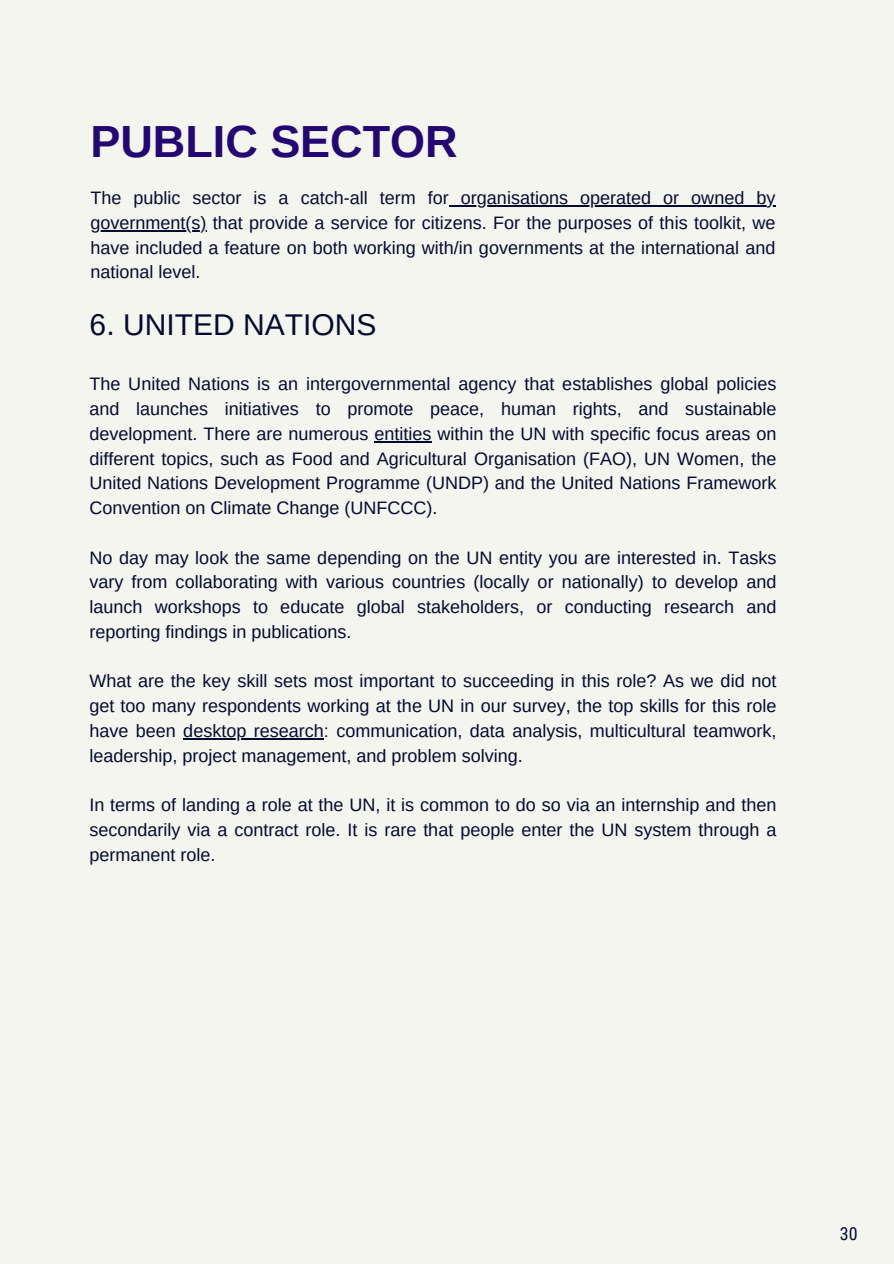
<style>
.page{position:relative;width:894px;height:1264px;background:#fff}
.page>*{position:absolute;margin:0;border:0;box-sizing:border-box;transform-origin:0 0}
.t1{font:700 45px "Arimo";color:#230871}
.t2{font:30px "Arimo";color:#050a30}
.t3{font:18px/24.8px "Arimo";color:#050a30;text-align:justify}
.t4{font:18px "Roboto Condensed";color:#050a30}
</style>
<div class="page">
<div style="left:0;top:0;width:893px;height:1263px;background:#f5f5ef"></div>
<hr style="left:449px;top:205px;width:326px;height:1px;background:#050a30">
<hr style="left:90px;top:230px;width:116px;height:1px;background:#050a30">
<hr style="left:374px;top:441px;width:57px;height:1px;background:#050a30">
<hr style="left:183px;top:738px;width:141px;height:1px;background:#050a30">
<p class="t1" style="left:90px;top:116px;width:369px">PUBLIC SECTOR</p>
<h1 class="t3" style="left:90px;top:185px;width:360px">The public sector is a catch-all term for</h1>
<p class="t3" style="left:461px;top:185px;width:316px">organisations operated or owned by</p>
<h2 class="t3" style="left:90px;top:210px;width:686px">government(s) that provide a service for citizens. For the purposes of this toolkit, we have included a feature on both working with/in governments at the international and national level.</h2>
<h2 class="t2" style="left:90px;top:308px;width:288px">6. UNITED NATIONS</h2>
<p class="t3" style="left:89px;top:371px;width:688px">The United Nations is an intergovernmental agency that establishes global policies and launches initiatives to promote peace, human rights, and sustainable development. There are numerous entities within the UN with specific focus areas on different topics, such as Food and Agricultural Organisation (FAO), UN Women, the United Nations Development Programme (UNDP) and the United Nations Framework Convention on Climate Change (UNFCCC).</p>
<p class="t3" style="left:89px;top:545px;width:688px">No day may look the same depending on the UN entity you are interested in. Tasks vary from collaborating with various countries (locally or nationally) to develop and launch workshops to educate global stakeholders, or conducting research and reporting findings in publications.</p>
<p class="t3" style="left:89px;top:668px;width:688px">What are the key skill sets most important to succeeding in this role? As we did not get too many respondents working at the UN in our survey, the top skills for this role have been desktop research: communication, data analysis, multicultural teamwork,</p>
<p class="t3" style="left:89px;top:743px;width:435px">leadership, project management, and problem solving.</p>
<p class="t3" style="left:89px;top:792px;width:688px">In terms of landing a role at the UN, it is common to do so via an internship and then secondarily via a contract role. It is rare that people enter the UN system through a permanent role.</p>
<p class="t4" style="left:839px;top:1223px;width:19px">30</p>
</div>
